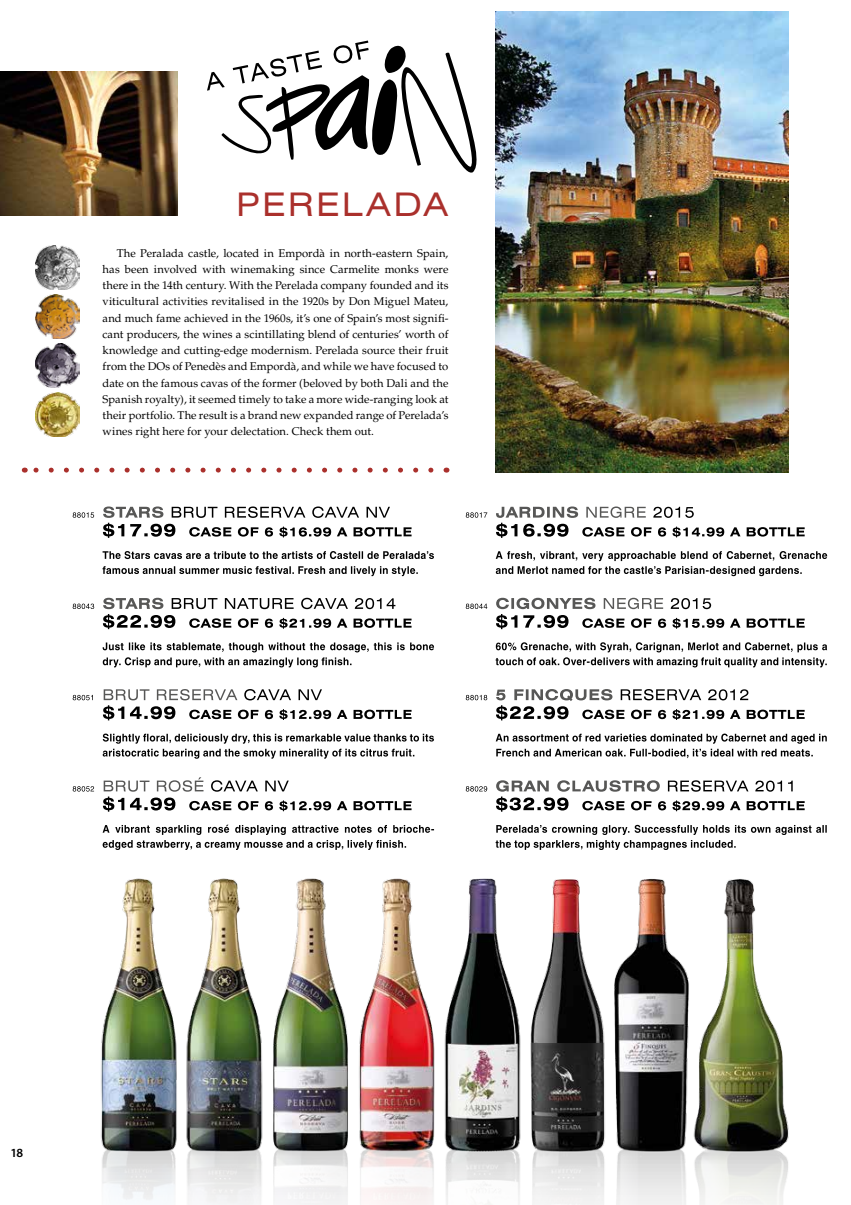
<style>
.page{position:relative;width:851px;height:1205px;background:#fff}
.page>*{position:absolute;margin:0;border:0;box-sizing:border-box;transform-origin:0 0}
.t1{font:expanded 32.5px "Swiss 721 BT";letter-spacing:.08em;color:#aa302c}
.t2{font:600 12.5px "Myriad Pro";color:#000}
.t3{font:11.25px/16.2px "Palatino";letter-spacing:.005em;color:#000;text-align:justify}
</style>
<div class="page">
<img style="left:101px;top:878px;width:688px;height:327px">
<img style="left:0;top:71px;width:177px;height:144px">
<svg style="left:103px;top:825px;width:331px;height:25px"></svg>
<svg style="left:103px;top:777px;width:308px;height:35px"></svg>
<svg style="left:73px;top:786px;width:21px;height:5px"></svg>
<svg style="left:103px;top:733px;width:331px;height:26px"></svg>
<svg style="left:103px;top:689px;width:308px;height:31px"></svg>
<svg style="left:73px;top:695px;width:20px;height:5px"></svg>
<svg style="left:103px;top:642px;width:331px;height:25px"></svg>
<svg style="left:103px;top:598px;width:308px;height:31px"></svg>
<svg style="left:73px;top:603px;width:21px;height:6px"></svg>
<svg style="left:102px;top:566px;width:316px;height:10px"></svg>
<svg style="left:102px;top:551px;width:332px;height:8px"></svg>
<svg style="left:103px;top:506px;width:308px;height:32px"></svg>
<svg style="left:73px;top:512px;width:21px;height:6px"></svg>
<svg style="left:207px;top:40px;width:270px;height:133px"></svg>
<svg style="left:33px;top:468px;width:398px;height:5px"></svg>
<svg style="left:495px;top:825px;width:331px;height:25px"></svg>
<svg style="left:496px;top:780px;width:308px;height:32px"></svg>
<svg style="left:465px;top:786px;width:22px;height:5px"></svg>
<svg style="left:495px;top:733px;width:331px;height:25px"></svg>
<svg style="left:496px;top:689px;width:308px;height:31px"></svg>
<svg style="left:465px;top:695px;width:22px;height:5px"></svg>
<svg style="left:495px;top:642px;width:332px;height:25px"></svg>
<svg style="left:496px;top:598px;width:308px;height:31px"></svg>
<svg style="left:465px;top:603px;width:22px;height:6px"></svg>
<svg style="left:495px;top:551px;width:332px;height:25px"></svg>
<svg style="left:496px;top:506px;width:308px;height:32px"></svg>
<svg style="left:465px;top:512px;width:22px;height:6px"></svg>
<img style="left:35px;top:295px;width:44px;height:43px">
<img style="left:35px;top:392px;width:44px;height:44px">
<img style="left:35px;top:246px;width:44px;height:43px">
<img style="left:35px;top:343px;width:44px;height:44px">
<img style="left:495px;top:11px;width:292px;height:462px">
<h1 class="t1" style="left:236px;top:184px;width:213px">PERELADA</h1>
<p class="t3" style="left:102px;top:245px;width:347px;text-indent:14px">The Peralada castle, located in Empordà in north-eastern Spain, has been involved with winemaking since Carmelite monks were there in the 14th century. With the Perelada company founded and its viticultural activities revitalised in the 1920s by Don Miguel Mateu, and much fame achieved in the 1960s, it’s one of Spain’s most signifi&shy;cant producers, the wines a scintillating blend of centuries’ worth of knowledge and cutting-edge modernism. Perelada source their fruit from the DOs of Penedès and Empordà, and while we have focused to date on the famous cavas of the former (beloved by both Dali and the Spanish royalty), it seemed timely to take a more wide-ranging look at their portfolio. The result is a brand new expanded range of Perelada’s wines right here for your delectation. Check them out.</p>
<p class="t2" style="left:11px;top:1144px;width:14px">18</p>
</div>
